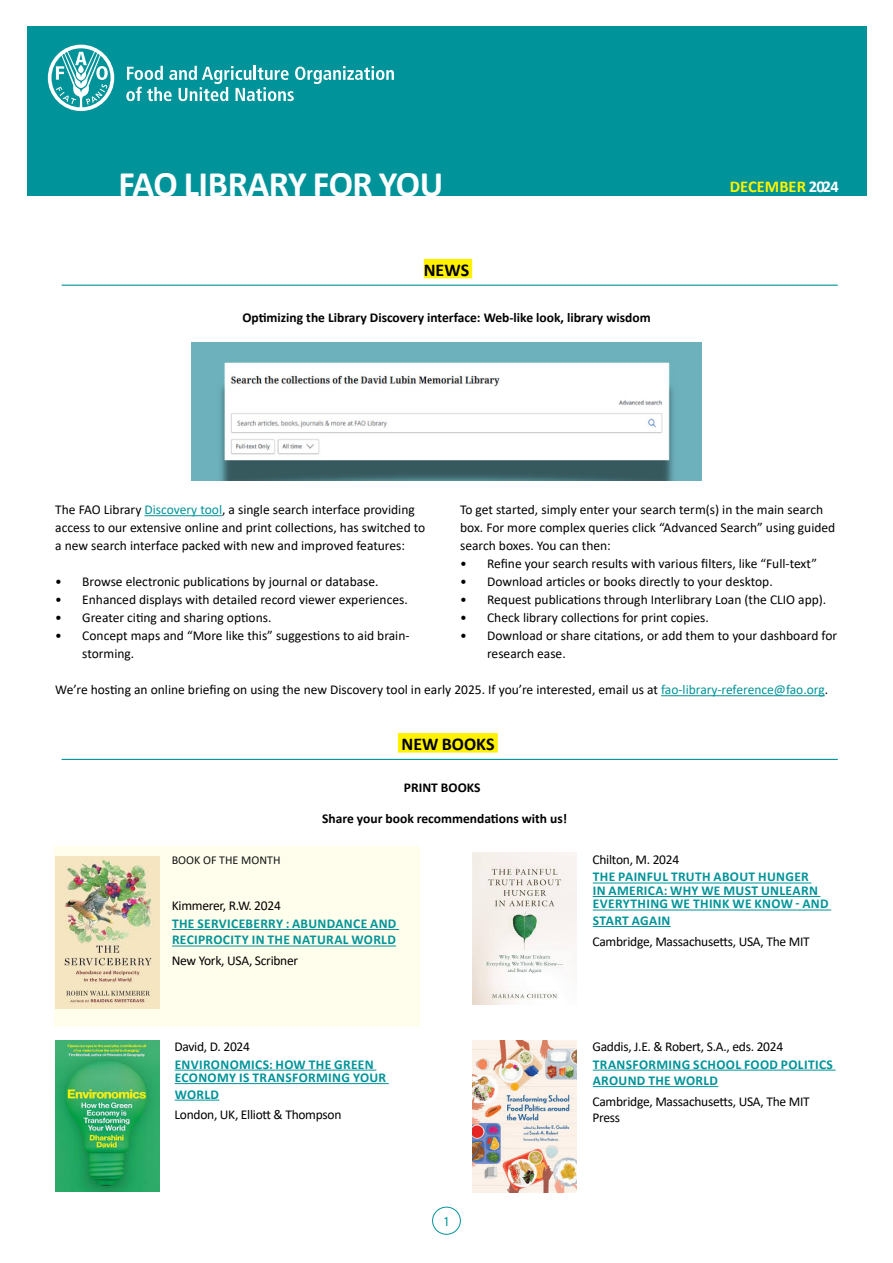
<style>
.page{position:relative;width:893px;height:1263px;background:#fff}
.page>*{position:absolute;margin:0;border:0;box-sizing:border-box;transform-origin:0 0}
.t1{font:700 36px "Calibri";letter-spacing:-.01em;color:#fff}
.t2{font:700 18px "Calibri";color:#000}
.t3{font:700 16.5px "Calibri";color:#fff200}
.t4{font:13.5px/18px "Calibri";color:#000}
.t5{font:700 13.5px/13.5px "Calibri";letter-spacing:.025em;color:#009499}
.t6{font:13.5px/16.5px "Calibri";letter-spacing:-.02em;color:#000}
.t7{font:700 13.5px "Calibri";color:#000}
.t8{font:13.5px "Myriad Pro";color:#009499}
.t9{font:12px "Calibri";color:#111}
.s1{color:#fff}
.s2{color:#009499}
</style>
<div class="page">
<div style="left:55px;top:846px;width:365px;height:180px;background:#fffdec"></div>
<div style="left:27px;top:26px;width:839px;height:170px;background:#00949a"></div>
<svg style="left:126px;top:66px;width:268px;height:35px"></svg>
<svg style="left:48px;top:45px;width:66px;height:66px"></svg>
<div style="left:432px;top:1207px;width:29px;height:28px;border:1px solid #009499;border-radius:50%"></div>
<hr style="left:62px;top:285px;width:776px;height:1px;background:#009499">
<div style="left:424px;top:259px;width:48px;height:19px;background:#fff200"></div>
<hr style="left:62px;top:759px;width:776px;height:1px;background:#009499">
<div style="left:398px;top:733px;width:100px;height:19px;background:#fff200"></div>
<hr style="left:145px;top:515px;width:77px;height:1px;background:#009499">
<img style="left:472px;top:853px;width:105px;height:151px">
<img style="left:55px;top:857px;width:105px;height:151px">
<hr style="left:172px;top:929px;width:227px;height:1px;background:#009499">
<hr style="left:172px;top:945px;width:224px;height:1px;background:#009499">
<hr style="left:593px;top:882px;width:218px;height:1px;background:#009499">
<hr style="left:593px;top:896px;width:227px;height:1px;background:#009499">
<hr style="left:593px;top:909px;width:238px;height:1px;background:#009499">
<hr style="left:593px;top:926px;width:78px;height:1px;background:#009499">
<img style="left:56px;top:1041px;width:103px;height:150px">
<hr style="left:175px;top:1070px;width:201px;height:1px;background:#009499">
<hr style="left:175px;top:1083px;width:214px;height:1px;background:#009499">
<hr style="left:175px;top:1100px;width:44px;height:1px;background:#009499">
<img style="left:472px;top:1041px;width:105px;height:151px">
<hr style="left:593px;top:1070px;width:243px;height:1px;background:#009499">
<hr style="left:593px;top:1086px;width:125px;height:1px;background:#009499">
<img style="left:192px;top:342px;width:509px;height:138px">
<hr style="left:661px;top:695px;width:164px;height:1px;background:#009499">
<h1 class="t1" style="left:118px;top:158px;width:326px">FAO LIBRARY FOR YOU</h1>
<h2 class="t2" style="left:424px;top:257px;width:47px">NEWS</h2>
<p class="t7" style="left:242px;top:308px;width:410px">Optimizing the Library Discovery interface: Web-like look, library wisdom</p>
<p class="t3" style="left:730px;top:175px;width:111px">DECEMBER <span class="s1">2024</span></p>
<p class="t4" style="left:460px;top:500px;width:377px">To get started, simply enter your search term(s) in the main search box. For more complex queries click “Advanced Search” using guided search boxes. You can then:</p>
<p class="t4" style="left:460px;top:554px;width:359px">• Refine your search results with various filters, like “Full-text”</p>
<p class="t4" style="left:460px;top:572px;width:314px">• Download articles or books directly to your desktop.</p>
<p class="t4" style="left:460px;top:590px;width:368px">• Request publications through Interlibrary Loan (the CLIO app).</p>
<p class="t4" style="left:460px;top:608px;width:250px">• Check library collections for print copies.</p>
<p class="t4" style="left:487px;top:626px;width:352px;text-indent:-27px">• Download or share citations, or add them to your dashboard for research ease.</p>
<p class="t4" style="left:55px;top:680px;width:775px">We’re hosting an online briefing on using the new Discovery tool in early 2025. If you’re interested, email us at <span class="s2">fao-library-reference@fao.org</span>.</p>
<p class="t4" style="left:55px;top:500px;width:372px">The FAO Library <span class="s2">Discovery tool</span>, a single search interface providing access to our extensive online and print collections, has switched to a new search interface packed with new and improved features:</p>
<p class="t4" style="left:55px;top:572px;width:325px">• Browse electronic publications by journal or database.</p>
<p class="t4" style="left:55px;top:590px;width:354px">• Enhanced displays with detailed record viewer experiences.</p>
<p class="t4" style="left:55px;top:608px;width:218px">• Greater citing and sharing options.</p>
<p class="t4" style="left:82px;top:626px;width:329px;text-indent:-27px">• Concept maps and “More like this” suggestions to aid brain&shy;storming.</p>
<h2 class="t2" style="left:402px;top:732px;width:95px">NEW BOOKS</h2>
<p class="t7" style="left:404px;top:778px;width:78px">PRINT BOOKS</p>
<p class="t9" style="left:172px;top:852px;width:110px">BOOK OF THE MONTH</p>
<p class="t7" style="left:322px;top:809px;width:246px">Share your book recommendations with us!</p>
<p class="t6" style="left:172px;top:897px;width:111px">Kimmerer, R.W. 2024</p>
<p class="t5" style="left:172px;top:915px;width:226px;line-height:16.5px">THE SERVICEBERRY : ABUNDANCE AND<br>RECIPROCITY IN THE NATURAL WORLD</p>
<p class="t6" style="left:172px;top:952px;width:128px">New York, USA, Scribner</p>
<p class="t6" style="left:592px;top:851px;width:88px">Chilton, M. 2024</p>
<p class="t5" style="left:593px;top:870px;width:237px">THE PAINFUL TRUTH ABOUT HUNGER<br>IN AMERICA: WHY WE MUST UNLEARN<br>EVERYTHING WE THINK WE KNOW - AND</p>
<p class="t5" style="left:593px;top:913px;width:79px">START AGAIN</p>
<p class="t6" style="left:592px;top:933px;width:219px">Cambridge, Massachusetts, USA, The MIT</p>
<p class="t6" style="left:174px;top:1038px;width:77px">David, D. 2024</p>
<p class="t5" style="left:175px;top:1057px;width:213px">ENVIRONOMICS: HOW THE GREEN<br>ECONOMY IS TRANSFORMING YOUR</p>
<p class="t5" style="left:175px;top:1087px;width:46px">WORLD</p>
<p class="t6" style="left:174px;top:1106px;width:169px">London, UK, Elliott &amp; Thompson</p>
<p class="t6" style="left:592px;top:1038px;width:192px">Gaddis, J.E. &amp; Robert, S.A., eds. 2024</p>
<p class="t5" style="left:593px;top:1056px;width:242px;line-height:16.5px">TRANSFORMING SCHOOL FOOD POLITICS<br>AROUND THE WORLD</p>
<p class="t6" style="left:592px;top:1093px;width:219px">Cambridge, Massachusetts, USA, The MIT<br>Press</p>
<p class="t8" style="left:443px;top:1213px;width:8px">1</p>
</div>
